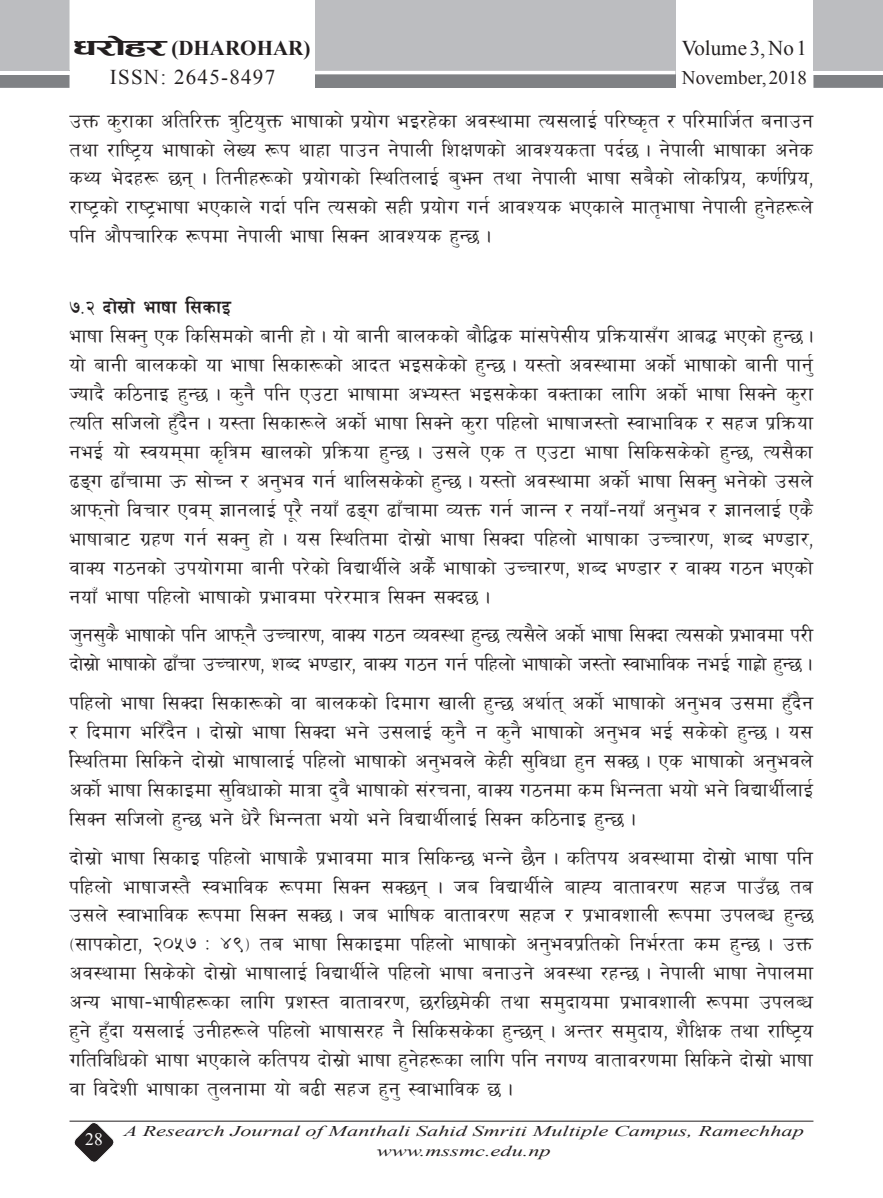
<style>
.page{position:relative;width:883px;height:1198px;background:#fff}
.page>*{position:absolute;margin:0;border:0;box-sizing:border-box;transform-origin:0 0}
.t1{font:24.5px/28.9px "Preeti";color:#231f20}
.t2{font:24.5px/28.9px "Preeti";letter-spacing:-.02em;color:#231f20}
.t3{font:24.5px "Him Chuli";color:#231f20}
.t4{font:24.5px "Kantipur";color:#231f20}
.t5{font:21px/28.9px "Times New Roman";letter-spacing:.06em;color:#231f20;text-align:center}
.t6{font:21px "Times New Roman";color:#231f20}
.t7{font:19.25px "Times New Roman";color:#231f20}
.t8{font:17.5px "Times New Roman";color:#fff}
.t9{font:italic 14.88px/19.2px "Times New Roman";color:#231f20;text-align:center;scale:1.5 1}
.s1{font-family:"Ganesh";font-size:28px}
.s2{font-weight:700}
.s3{font-family:"Kantipur"}
</style>
<div class="page">
<svg style="left:72px;top:1121px;width:44px;height:42px"></svg>
<hr style="left:882px;top:0;width:1px;height:71px;background:#bcbdc0">
<div style="left:315px;top:71px;width:360px;height:17px;background:#808285"></div>
<svg style="left:813px;top:75px;width:70px;height:13px"></svg>
<div style="left:813px;top:0;width:69px;height:71px;background:#bcbdc0"></div>
<hr style="left:813px;top:71px;width:69px;height:1px;background:#bcbdc0">
<svg style="left:0;top:0;width:69px;height:88px;background:#b5b6b9"></svg>
<hr style="left:0;top:71px;width:69px;height:1px;background:#bcbdc0">
<div style="left:315px;top:0;width:360px;height:71px;background:#bcbdc0"></div>
<hr style="left:315px;top:71px;width:360px;height:3px;background:#fff">
<hr style="left:69px;top:1120px;width:744px;height:1px;background:#231f20">
<p class="t5" style="left:75px;top:33px;width:237px"><span class="s1">w/f]x/</span><span class="s2">(DHAROHAR)<br></span>ISSN: 2645-8497</p>
<p class="t6" style="left:681px;top:33px;width:126px">Volume 3, No 1</p>
<p class="t7" style="left:681px;top:64px;width:127px">November, 2018</p>
<p class="t1" style="left:69px;top:106px;width:754px">pQm s'/fsf cltl/Qm q'l6o'Qm efiffsf]k|of]u eO/x]sf cj:yfdf To;nfO{ kl/is[t / kl/dflh{t agfpg tyf /fli6«o efiffsf]n]Vo ¿k yfxf kfpg g]kfnL lzIf0fsf]cfjZostf kb{5 . g]kfnL efiffsf cg]s sYo e]bx¿ 5g\ . ltgLx¿sf]k|of]usf]l:yltnfO{ a'‰g tyf g]kfnL efiff ;a}sf]nf]slk|o, s0f{lk|o, /fi6«sf]/fi6«efiff ePsfn]ubf{ klg To;sf];xL k|of]u ug{ cfjZos ePsfn]dft[efiff g]kfnL x'g]x¿n] klg cf}krfl/s ¿kdf g]kfnL efiff l;Sg cfjZos x'G5 .</p>
<p class="t3" style="left:69px;top:295px;width:163px">&amp;=@ bf];|f]efiff l;sfO</p>
<p class="t1" style="left:69px;top:322px;width:755px">efiff l;Sg'Ps lsl;dsf]afgL xf]. of]afgL afnssf]af}l4s df+;k];Lo k|lqmof;Fu cfa4 ePsf]x'G5 . of]afgL afnssf]of efiff l;sf¿sf]cfbt eO;s]sf]x'G5 . o:tf]cj:yfdf csf]{ efiffsf]afgL kfg'{ Hofb}sl7gfO x'G5 . s'g}klg Pp6f efiffdf cEo:t eO;s]sf jStfsf nflu csf]{ efiff l;Sg]s'/f Tolt ;lhnf]x'Fb}g . o:tf l;sf¿n]csf]{ efiff l;Sg]s'/f klxnf]efiffh:tf]:jfefljs / ;xh k|lqmof geO{ of]:jod\df s[lqd vfnsf]k|lqmof x'G5 . p;n]Ps t Pp6f efiff l;ls;s]sf]x'G5, To;}sf 9ª\u 9fFrfdf pm ;f]Rg / cg'ej ug{ yfln;s]sf]x'G5 . o:tf]cj:yfdf csf]{ efiff l;Sg'eg]sf]p;n] cfkm\gf]ljrf/ Pjd\1fgnfO{ k"/}gofF 9ª\u 9fFrfdf JoQm ug{ hfGg / gofF–gofF cg'ej / 1fgnfO{ Ps} efiffaf6 u|x0f ug{ ;Sg' xf]. o; l:yltdf bf];|f]efiff l;Sbf klxnf]efiffsf pRrf/0f, zAb e08f/, jfSo u7gsf]pkof]udf afgL k/]sf]ljBfyL{n]cs}{ efiffsf]pRrf/0f, zAb e08f/ / jfSo u7g ePsf] gofF efiff klxnf]efiffsf]k|efjdf k/]/dfq l;Sg ;Sb5 .</p>
<p class="t2" style="left:69px;top:620px;width:745px">h'g;'s}efiffsf]klg cfkm\g}pRrf/0f, jfSo u7g Joj:yf x'G5 To;}n]csf]{ efiff l;Sbf To;sf]k|efjdf k/L bf];|f]efiffsf]9frf pRrf/0f, zAb e08f/, jfSo u7g ug{ klxnf]efiffsf]h:tf]:jfefljs geO{ ufx|f]x'G5 .</p>
<p class="t4" style="left:178px;top:652px;width:7px">“</p>
<p class="t1" style="left:69px;top:688px;width:754px">klxnf]efiff l;Sbf l;sf¿sf]jf afnssf]lbdfu vfnL x'G5 cyf{t\ csf]{ efiffsf]cg'ej p;df x'<span class="s3">“</span>b}g / lbdfu el/<span class="s3">“</span>b}g . bf];|f]efiff l;Sbf eg]p;nfO{ s'g}g s'g}efiffsf]cg'ej eO{ ;s]sf]x'G5 . o; l{:yltdf l;lsg]bf];|f]efiffnfO{ klxnf]efiffsf]cg'ejn]s]xL ;'ljwf x'g ;S5 . Ps efiffsf]cg'ejn] csf]{ efiff l;sfOdf ;'ljwfsf]dfqf b'j}efiffsf];+/rgf, jfSo u7gdf sd leGgtf eof]eg]ljBfyL{nfO{ l;Sg ;lhnf]x'G5 eg]w]/}leGgtf eof]eg]ljBfyL{nfO{ l;Sg sl7gfO x'G5 .</p>
<p class="t1" style="left:69px;top:842px;width:745px;text-align:justify">bf];|f]efiff l;sfO klxnf]efiffs}k|efjdf dfq l;lsG5 eGg]5}g . sltko cj:yfdf bf];|f]efiff klg klxnf] efiffh:t}:jefljs ¿kdf l;Sg ;S5g\ . ha ljBfyL{n] af<span class="s3">≈</span>o jftfj/0f ;xh kfp<span class="s3">“</span>5 ta p;n]:jfefljs ¿kdf l;Sg ;S5 . ha eflifs jftfj/0f ;xh / k|efjzfnL ¿kdf pknAw x'G5 -;fksf]6f, @)%&amp; M $(_ ta efiff l;sfOdf klxnf]efiffsf]cg'ejk|ltsf]lge{/tf sd x'G5 . pQm cj:yfdf l;s]sf]bf];|f]efiffnfO{ ljBfyL{n]klxnf]efiff agfpg]cj:yf /xG5 . g]kfnL efiff g]kfndf cGo efiff–efifLx¿sf nflu k|z:t jftfj/0f, 5/l5d]sL tyf ;d'bfodf k|efjzfnL ¿kdf pknAw x'g]x'<span class="s3">“</span>bf o;nfO{ pgLx¿n]klxnf]efiff;/x g}l;ls;s]sf x'G5g\ . cGt/ ;d'bfo, z}lIfs tyf /fli6«o ultljlwsf]efiff ePsfn]sltko bf];|f]efiff x'g]x¿sf nflu klg gu0o jftfj/0fdf l;lsg]bf];|f]efiff jf ljb]zL efiffsf t'ngfdf of]a9L ;xh x'g':jfefljs 5 .</p>
<p class="t8" style="left:85px;top:1127px;width:19px">28</p>
<p class="t9" style="left:124px;top:1120px;width:454px">A Research Journal ofManthali Sahid Smriti Multiple Campus, Ramechhap www.mssmc.edu.np</p>
</div>
